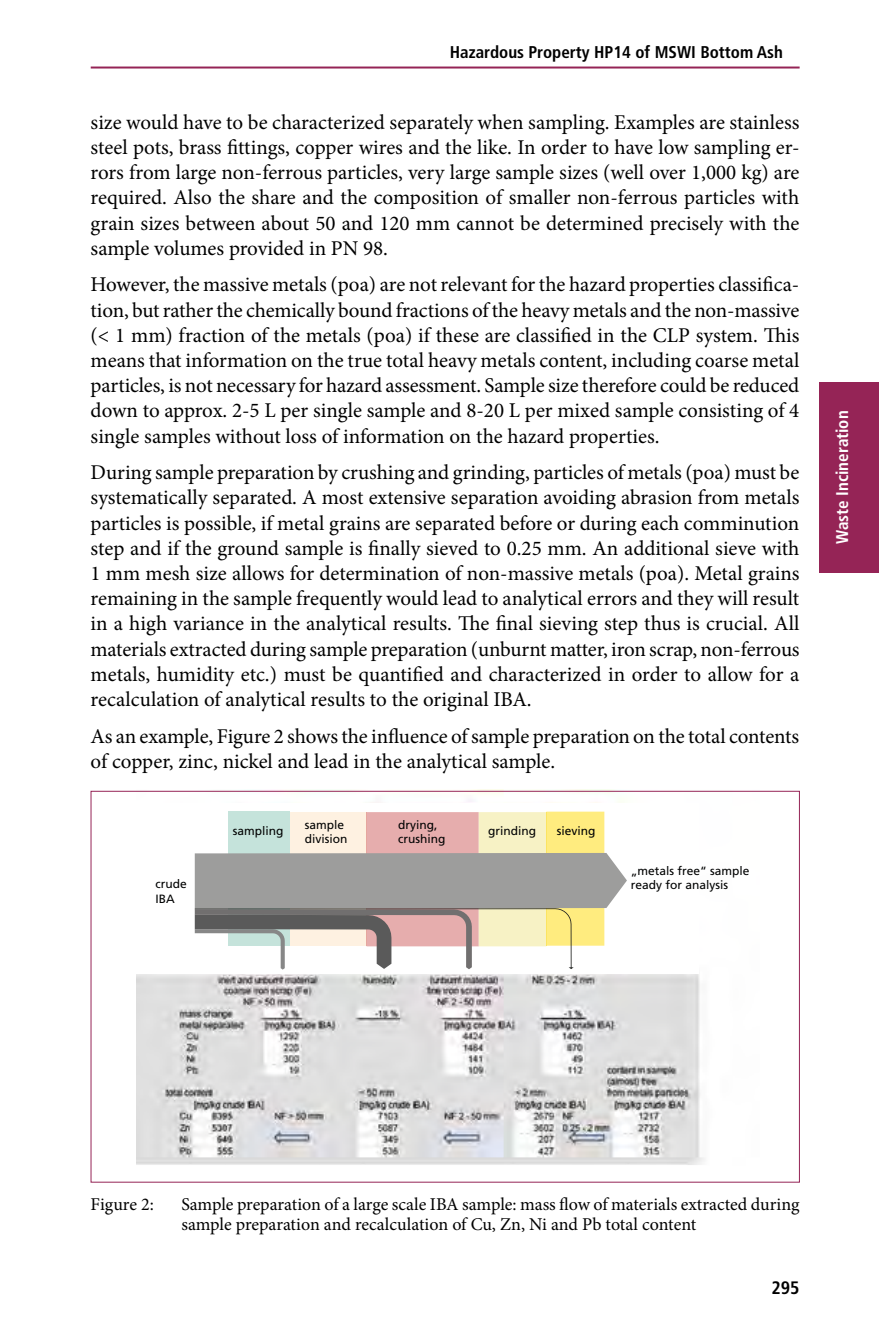
<style>
.page{position:relative;width:879px;height:1333px;background:#fff}
.page>*{position:absolute;margin:0;border:0;box-sizing:border-box;transform-origin:0 0}
.t1{font:21px/25.2px "Minion Pro";letter-spacing:-.005em;color:#000;text-align:justify}
.t2{font:18px/20px "Minion Pro";color:#000}
.t3{font:700 condensed 18px "Frutiger";color:#000}
.t4{font:700 condensed 17px "Frutiger";color:#000}
.t5{font:700 condensed 17px "Frutiger";color:#fff}
.t6{font:12px/14.4px "Frutiger";color:#010202}
</style>
<div class="page">
<hr style="left:91px;top:66px;width:708px;height:2px;background:#952456">
<div style="left:819px;top:382px;width:60px;height:190px;background:#952456"></div>
<img style="left:136px;top:789px;width:569px;height:375px">
<div style="left:136px;top:803px;width:562px;height:170px;background:#fff"></div>
<svg style="left:195px;top:811px;width:432px;height:158px"></svg>
<p class="t4" style="left:450px;top:42px;width:334px">Hazardous Property HP14 of MSWI Bottom Ash</p>
<p class="t1" style="left:91px;top:109px;width:710px">size would have to be characterized separately when sampling. Examples are stainless steel pots, brass fittings, copper wires and the like. In order to have low sampling er&shy;rors from large non-ferrous particles, very large sample sizes (well over 1,000 kg) are required. Also the share and the composition of smaller non-ferrous particles with grain sizes between about 50 and 120 mm cannot be determined precisely with the sample volumes provided in PN 98.</p>
<p class="t1" style="left:91px;top:272px;width:710px">However, the massive metals (poa) are not relevant for the hazard properties classifica&shy;tion, but rather the chemically bound fractions of the heavy metals and the non-massive (&lt; 1 mm) fraction of the metals (poa) if these are classified in the CLP system. This means that information on the true total heavy metals content, including coarse metal particles, is not necessary for hazard assessment. Sample size therefore could be reduced down to approx. 2-5 L per single sample and 8-20 L per mixed sample consisting of 4 single samples without loss of information on the hazard properties.</p>
<p class="t1" style="left:91px;top:460px;width:710px">During sample preparation by crushing and grinding, particles of metals (poa) must be systematically separated. A most extensive separation avoiding abrasion from metals particles is possible, if metal grains are separated before or during each comminution step and if the ground sample is finally sieved to 0.25 mm. An additional sieve with 1 mm mesh size allows for determination of non-massive metals (poa). Metal grains remaining in the sample frequently would lead to analytical errors and they will result in a high variance in the analytical results. The final sieving step thus is crucial. All materials extracted during sample preparation (unburnt matter, iron scrap, non-ferrous metals, humidity etc.) must be quantified and characterized in order to allow for a recalculation of analytical results to the original IBA.</p>
<p class="t1" style="left:91px;top:723px;width:710px">As an example, Figure 2 shows the influence of sample preparation on the total contents of copper, zinc, nickel and lead in the analytical sample.</p>
<p class="t6" style="left:156px;top:876px;width:33px">crude<br>IBA</p>
<p class="t6" style="left:233px;top:823px;width:52px">sampling</p>
<p class="t6" style="left:305px;top:817px;width:44px">sample division</p>
<p class="t6" style="left:398px;top:817px;width:49px">drying, crushing</p>
<p class="t6" style="left:488px;top:823px;width:50px">grinding</p>
<p class="t6" style="left:557px;top:823px;width:40px">sieving</p>
<p class="t6" style="left:631px;top:863px;width:120px">„metals free“ sample ready for analysis</p>
<p class="t5" style="left:832px;top:543px;width:134px;rotate:-90deg">Waste Incineration</p>
<p class="t2" style="left:91px;top:1194px;width:65px">Figure 2:</p>
<p class="t2" style="left:181px;top:1194px;width:620px">Sample preparation of a large scale IBA sample: mass flow of materials extracted during sample preparation and recalculation of Cu, Zn, Ni and Pb total content</p>
<p class="t3" style="left:771px;top:1276px;width:30px">295</p>
</div>
